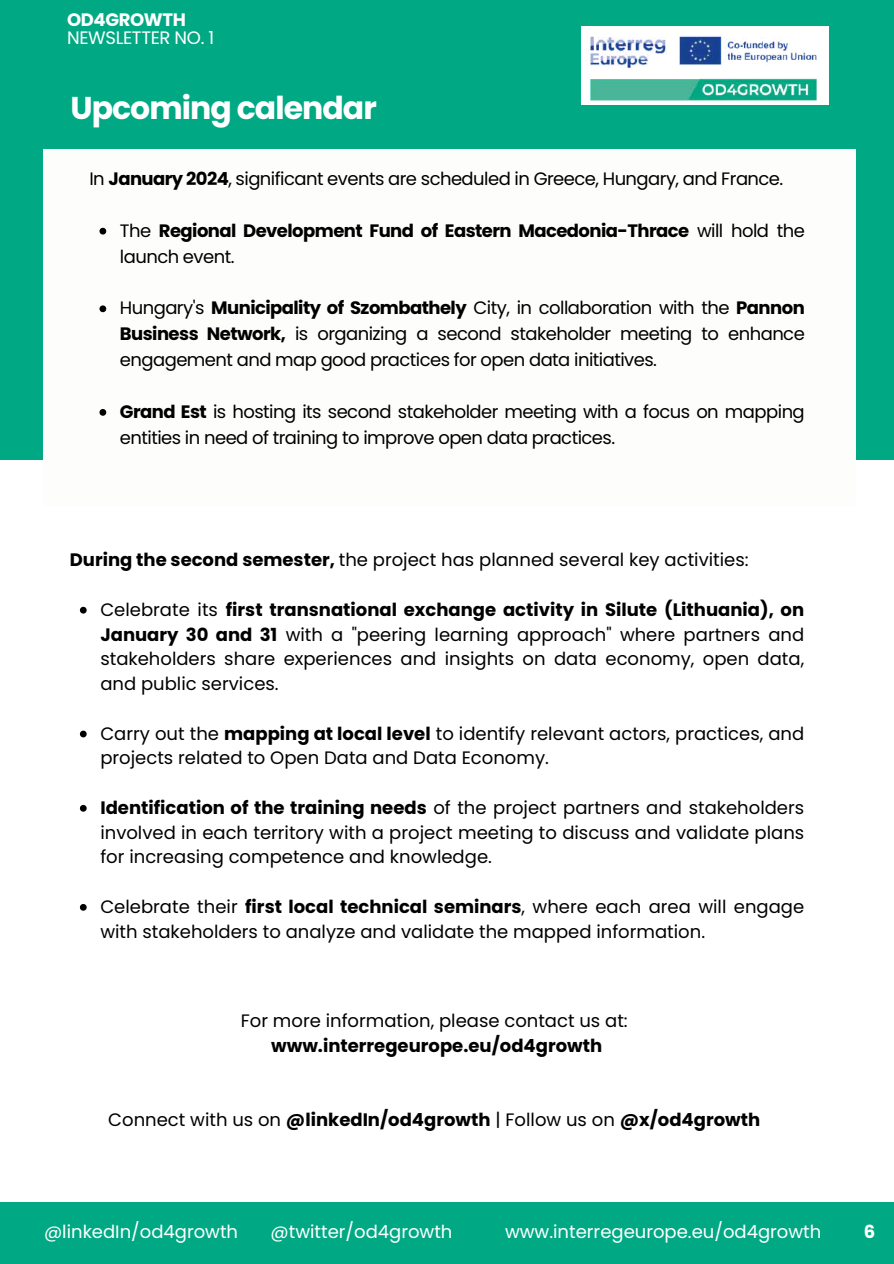
<style>
.page{position:relative;width:894px;height:1264px;background:#fff}
.page>*{position:absolute;margin:0;border:0;box-sizing:border-box;transform-origin:0 0}
.t1{font:700 31.5px "Poppins";letter-spacing:-.03em;color:#fff}
.t2{font:18px/24.8px "Poppins";color:#000;text-align:justify}
.t3{font:18px/25.8px "Poppins";letter-spacing:-.03em;color:#000}
.t4{font:700 18px "Poppins";color:#000}
.t5{font:700 18px/25.8px "Poppins";letter-spacing:-.03em;color:#000}
.t6{font:18px "Poppins";color:#fff}
.t7{font:18px "Poppins";letter-spacing:-.02em;color:#fff}
.t8{font:700 18px "Poppins";letter-spacing:-.02em;color:#fff}
.s1{font-weight:700}
.s2{font-weight:400}
</style>
<div class="page">
<div style="left:0;top:1202px;width:893px;height:61px;background:#00a984"></div>
<div style="left:0;top:0;width:893px;height:460px;background:#00a984"></div>
<div style="left:581px;top:26px;width:247px;height:78px;background:#fff"></div>
<img style="left:586px;top:36px;width:237px;height:69px">
<div style="left:44px;top:149px;width:811px;height:357px;background:#fdfdfc"></div>
<svg style="left:99px;top:228px;width:7px;height:6px"></svg>
<svg style="left:99px;top:305px;width:7px;height:7px"></svg>
<svg style="left:99px;top:409px;width:7px;height:7px"></svg>
<svg style="left:80px;top:607px;width:7px;height:6px"></svg>
<svg style="left:80px;top:730px;width:7px;height:7px"></svg>
<svg style="left:80px;top:805px;width:7px;height:6px"></svg>
<svg style="left:80px;top:904px;width:7px;height:6px"></svg>
<p class="t8" style="left:67px;top:7px;width:120px">OD4GROWTH</p>
<p class="t7" style="left:67px;top:25px;width:149px">NEWSLETTER NO. 1</p>
<h1 class="t1" style="left:70px;top:85px;width:308px">Upcoming calendar</h1>
<p class="t3" style="left:89px;top:166px;width:695px">In <span class="s1">January 2024</span>, significant events are scheduled in Greece, Hungary, and France.</p>
<p class="t5" style="left:120px;top:217px;width:686px"><span class="s2">The</span> Regional Development Fund of Eastern Macedonia-Thrace <span class="s2">will hold the launch event.</span></p>
<p class="t2" style="left:120px;top:295px;width:686px;line-height:25.8px">Hungary's <span class="s1">Municipality of Szombathely</span> City, in collaboration with the <span class="s1">Pannon Business Network,</span> is organizing a second stakeholder meeting to enhance engagement and map good practices for open data initiatives.</p>
<p class="t3" style="left:120px;top:399px;width:686px"><span class="s1">Grand Est</span> is hosting its second stakeholder meeting with a focus on mapping entities in need of training to improve open data practices.</p>
<p class="t2" style="left:70px;top:547px;width:680px"><span class="s1">During the second semester,</span> the project has planned several key activities:</p>
<p class="t2" style="left:100px;top:597px;width:705px">Celebrate its <span class="s1">first transnational exchange activity in Silute (Lithuania), on January 30 and 31</span> with a "peering learning approach" where partners and stakeholders share experiences and insights on data economy, open data, and public services.</p>
<p class="t2" style="left:100px;top:721px;width:705px">Carry out the <span class="s1">mapping at local level</span> to identify relevant actors, practices, and projects related to Open Data and Data Economy.</p>
<p class="t2" style="left:100px;top:795px;width:705px"><span class="s1">Identification of the training needs</span> of the project partners and stakeholders involved in each territory with a project meeting to discuss and validate plans for increasing competence and knowledge.</p>
<p class="t2" style="left:100px;top:894px;width:705px">Celebrate their <span class="s1">first local technical seminars</span>, where each area will engage with stakeholders to analyze and validate the mapped information.</p>
<p class="t2" style="left:241px;top:1008px;width:388px">For more information, please contact us at:</p>
<p class="t4" style="left:271px;top:1032px;width:332px">www.interregeurope.eu/od4growth</p>
<p class="t4" style="left:108px;top:1106px;width:653px"><span class="s2">Connect with us on</span> @linkedIn/od4growth <span class="s2">| Follow us on</span> @x/od4growth</p>
<p class="t6" style="left:44px;top:1219px;width:195px">@linkedIn/od4growth</p>
<p class="t6" style="left:270px;top:1219px;width:183px">@twitter/od4growth</p>
<p class="t6" style="left:505px;top:1219px;width:317px">www.interregeurope.eu/od4growth</p>
<p class="t8" style="left:863px;top:1219px;width:13px">6</p>
</div>
